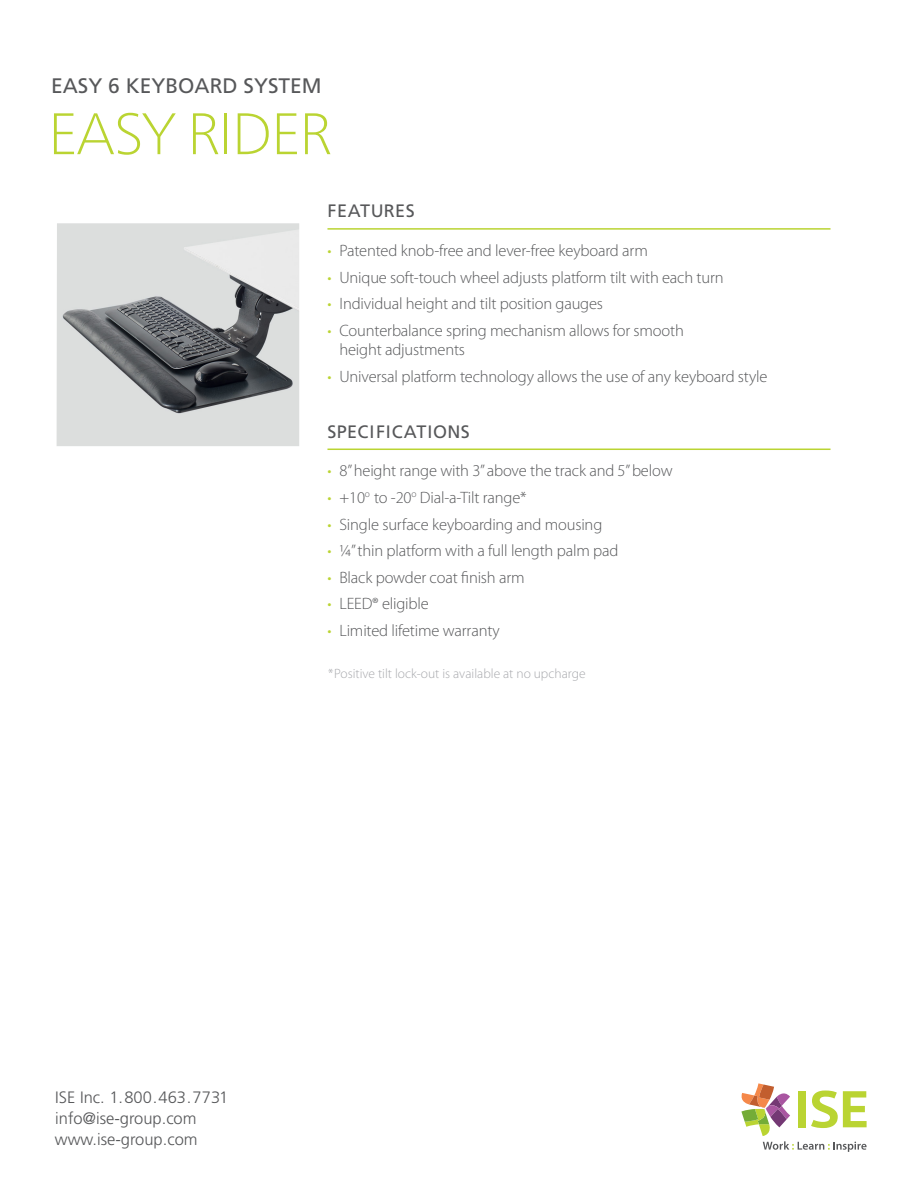
<style>
.page{position:relative;width:918px;height:1188px;background:#fff}
.page>*{position:absolute;margin:0;border:0;box-sizing:border-box;transform-origin:0 0}
.t1{font:100 58.5px "Frutiger Neue LT Com";letter-spacing:-.02em;color:#bad432}
.subhead{font:21px "Frutiger";color:#57585a}
.bullet_head{font:18px "Frutiger";letter-spacing:.025em;color:#57585a}
.BULLET2{font:300 16.5px/19.8px "Myriad Pro";letter-spacing:-.01em;color:#57585a}
.t2{font:300 16.5px "Frutiger";color:#57585a}
.t3{font:300 13.5px "Myriad Pro";color:#a8a9ad}
.s1{color:#bad432}
</style>
<div class="page">
<img style="left:57px;top:223px;width:242px;height:223px">
<svg style="left:741px;top:1083px;width:126px;height:69px"></svg>
<hr style="left:327px;top:228px;width:504px;height:2px;background:#bad432">
<hr style="left:327px;top:449px;width:504px;height:1px;background:#bad432">
<p class="subhead" style="left:51px;top:74px;width:272px">EASY 6 KEYBOARD SYSTEM</p>
<p class="t1" style="left:48px;top:98px;width:285px">EASY RIDER</p>
<p class="bullet_head" style="left:327px;top:201px;width:89px">FEATURES</p>
<p class="BULLET2" style="left:327px;top:241px;width:322px"><span class="s1">•</span> Patented knob-free and lever-free keyboard arm</p>
<p class="BULLET2" style="left:327px;top:267px;width:398px"><span class="s1">•</span> Unique soft-touch wheel adjusts platform tilt with each turn</p>
<p class="BULLET2" style="left:327px;top:294px;width:277px"><span class="s1">•</span> Individual height and tilt position gauges</p>
<p class="BULLET2" style="left:339px;top:321px;width:346px;text-indent:-12px"><span class="s1">•</span> Counterbalance spring mechanism allows for smooth height adjustments</p>
<p class="BULLET2" style="left:327px;top:367px;width:442px"><span class="s1">•</span> Universal platform technology allows the use of any keyboard style</p>
<p class="bullet_head" style="left:327px;top:421px;width:144px">SPECIFICATIONS</p>
<p class="BULLET2" style="left:327px;top:461px;width:347px"><span class="s1">•</span> 8” height range with 3” above the track and 5” below</p>
<p class="BULLET2" style="left:327px;top:488px;width:201px"><span class="s1">•</span> +10<sup>o</sup> to -20<sup>o</sup> Dial-a-Tilt range*</p>
<p class="BULLET2" style="left:327px;top:514px;width:276px"><span class="s1">•</span> Single surface keyboarding and mousing</p>
<p class="BULLET2" style="left:327px;top:541px;width:292px"><span class="s1">•</span> ¼” thin platform with a full length palm pad</p>
<p class="BULLET2" style="left:327px;top:568px;width:199px"><span class="s1">•</span> Black powder coat finish arm</p>
<p class="BULLET2" style="left:327px;top:594px;width:103px"><span class="s1">•</span> LEED® eligible</p>
<p class="BULLET2" style="left:327px;top:621px;width:174px"><span class="s1">•</span> Limited lifetime warranty</p>
<p class="t3" style="left:328px;top:666px;width:259px">*Positive tilt lock-out is available at no upcharge</p>
<p class="t2" style="left:55px;top:1088px;width:175px">ISE Inc. 1.800.463.7731</p>
<p class="t2" style="left:55px;top:1109px;width:143px">info@ise-group.com</p>
<p class="t2" style="left:55px;top:1130px;width:144px">www.ise-group.com</p>
</div>
